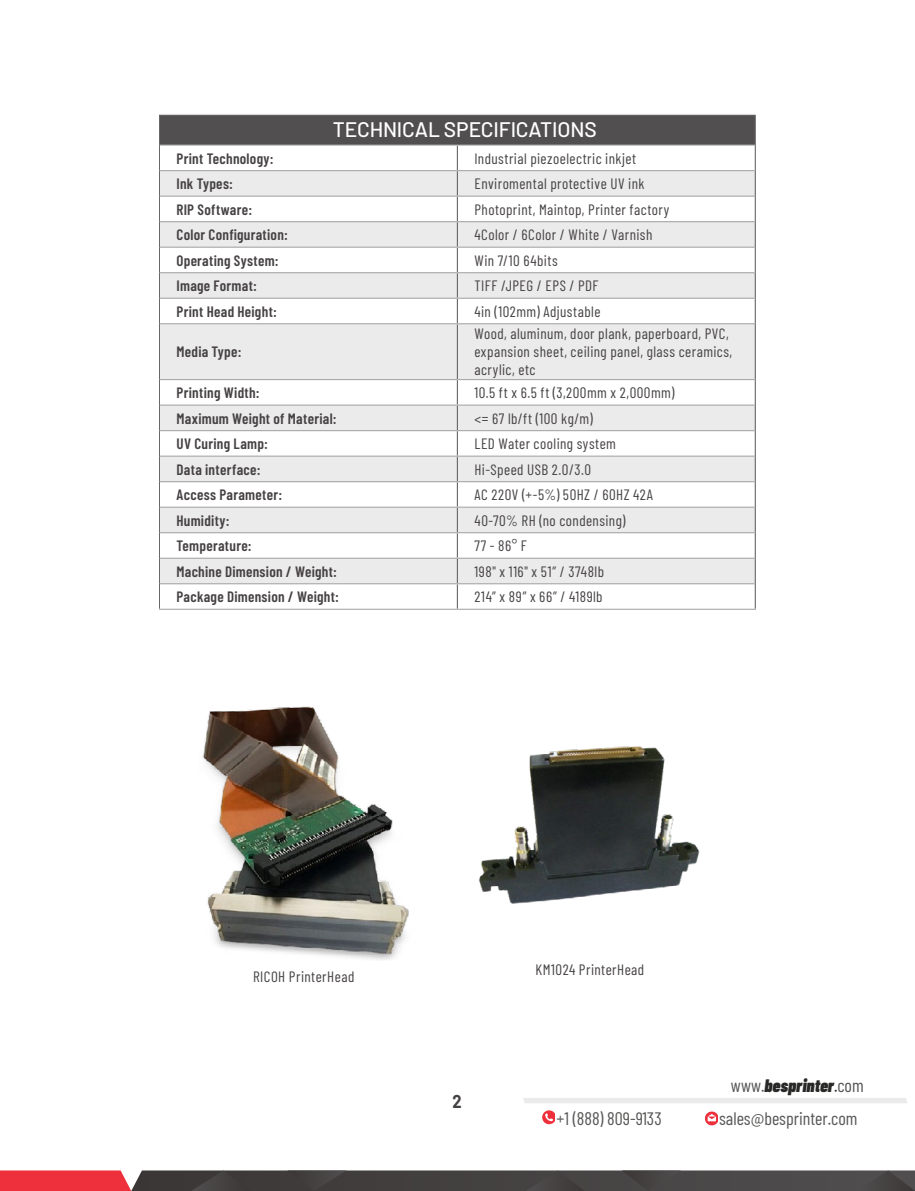
<style>
.page{position:relative;width:915px;height:1191px;background:#fff}
.page>*{position:absolute;margin:0;border:0;box-sizing:border-box;transform-origin:0 0}
.t1{font:500 21px "Barlow";letter-spacing:-.01em;color:#fff}
.t2{font:700 18.15px "Barlow";color:#464243;scale:.91 1}
.t3{font:18px "Barlow Condensed";color:#575756}
.t4{font:italic 900 18px "Barlow Condensed";color:#282827}
.t5{font:15px/18px "Barlow Condensed";letter-spacing:.03em;color:#464243}
.t6{font:600 15px "Barlow Condensed";letter-spacing:.02em;color:#464243}
.t7{font:15px "Barlow";letter-spacing:.01em;color:#514f50}
.t8{font:700 15px "Barlow";color:#464243}
.s1{font-weight:400;color:#514f50}
.s2{font-weight:400;font-style:normal;color:#555454}
.s3{font-weight:400;font-style:normal}
</style>
<div class="page">
<svg style="left:0;top:1170px;width:914px;height:21px"></svg>
<div style="left:523px;top:1098px;width:384px;height:5px;background:#ebebeb"></div>
<svg style="left:542px;top:1110px;width:13px;height:14px"></svg>
<svg style="left:705px;top:1111px;width:13px;height:14px"></svg>
<div style="left:159px;top:115px;width:596px;height:30px;background:#514f50"></div>
<svg style="left:160px;top:171px;width:594px;height:412px;fill:#ebebeb"></svg>
<hr style="left:456px;top:146px;width:2px;height:24px;background:#696768">
<hr style="left:456px;top:171px;width:2px;height:25px;background:#696768">
<hr style="left:456px;top:197px;width:2px;height:24px;background:#696768">
<hr style="left:456px;top:222px;width:2px;height:25px;background:#696768">
<hr style="left:456px;top:248px;width:2px;height:24px;background:#696768">
<hr style="left:456px;top:273px;width:2px;height:25px;background:#696768">
<hr style="left:456px;top:299px;width:2px;height:24px;background:#696768">
<svg style="left:754px;top:144px;width:1px;height:180px"></svg>
<hr style="left:456px;top:324px;width:2px;height:55px;background:#696768">
<hr style="left:754px;top:324px;width:1px;height:55px;background:#696768">
<hr style="left:456px;top:380px;width:2px;height:24px;background:#696768">
<hr style="left:456px;top:406px;width:2px;height:24px;background:#696768">
<hr style="left:456px;top:431px;width:2px;height:24px;background:#696768">
<hr style="left:456px;top:457px;width:2px;height:24px;background:#696768">
<hr style="left:456px;top:482px;width:2px;height:24px;background:#696768">
<hr style="left:456px;top:508px;width:2px;height:24px;background:#696768">
<hr style="left:456px;top:533px;width:2px;height:24px;background:#696768">
<hr style="left:456px;top:559px;width:2px;height:24px;background:#696768">
<hr style="left:456px;top:584px;width:2px;height:24px;background:#696768">
<svg style="left:754px;top:379px;width:1px;height:229px"></svg>
<hr style="left:159px;top:115px;width:298px;height:1px;background:#696768">
<hr style="left:457px;top:115px;width:298px;height:1px;background:#696768">
<svg style="left:159px;top:116px;width:1px;height:208px"></svg>
<hr style="left:159px;top:324px;width:1px;height:55px;background:#696768">
<svg style="left:159px;top:379px;width:1px;height:229px"></svg>
<hr style="left:160px;top:144px;width:297px;height:2px;background:#a8a8ac">
<hr style="left:457px;top:144px;width:297px;height:2px;background:#a8a8ac">
<hr style="left:160px;top:170px;width:297px;height:1px;background:#a8a8ac">
<hr style="left:457px;top:170px;width:297px;height:1px;background:#a8a8ac">
<hr style="left:160px;top:196px;width:297px;height:1px;background:#a8a8ac">
<hr style="left:457px;top:196px;width:297px;height:1px;background:#a8a8ac">
<hr style="left:160px;top:221px;width:297px;height:1px;background:#a8a8ac">
<hr style="left:457px;top:221px;width:297px;height:1px;background:#a8a8ac">
<hr style="left:160px;top:247px;width:297px;height:1px;background:#a8a8ac">
<hr style="left:457px;top:247px;width:297px;height:1px;background:#a8a8ac">
<hr style="left:160px;top:272px;width:297px;height:1px;background:#a8a8ac">
<hr style="left:457px;top:272px;width:297px;height:1px;background:#a8a8ac">
<hr style="left:160px;top:298px;width:297px;height:1px;background:#a8a8ac">
<hr style="left:457px;top:298px;width:297px;height:1px;background:#a8a8ac">
<hr style="left:160px;top:323px;width:297px;height:1px;background:#a8a8ac">
<hr style="left:457px;top:323px;width:297px;height:1px;background:#a8a8ac">
<hr style="left:160px;top:379px;width:297px;height:1px;background:#a8a8ac">
<hr style="left:457px;top:379px;width:297px;height:1px;background:#a8a8ac">
<hr style="left:160px;top:404px;width:297px;height:2px;background:#a8a8ac">
<hr style="left:457px;top:404px;width:297px;height:2px;background:#a8a8ac">
<hr style="left:160px;top:430px;width:297px;height:1px;background:#a8a8ac">
<hr style="left:457px;top:430px;width:297px;height:1px;background:#a8a8ac">
<hr style="left:160px;top:455px;width:297px;height:2px;background:#a8a8ac">
<hr style="left:457px;top:455px;width:297px;height:2px;background:#a8a8ac">
<hr style="left:160px;top:481px;width:297px;height:1px;background:#a8a8ac">
<hr style="left:457px;top:481px;width:297px;height:1px;background:#a8a8ac">
<hr style="left:160px;top:506px;width:297px;height:2px;background:#a8a8ac">
<hr style="left:457px;top:506px;width:297px;height:2px;background:#a8a8ac">
<hr style="left:160px;top:532px;width:297px;height:1px;background:#a8a8ac">
<hr style="left:457px;top:532px;width:297px;height:1px;background:#a8a8ac">
<hr style="left:160px;top:557px;width:297px;height:2px;background:#a8a8ac">
<hr style="left:457px;top:557px;width:297px;height:2px;background:#a8a8ac">
<hr style="left:160px;top:583px;width:297px;height:1px;background:#a8a8ac">
<hr style="left:457px;top:583px;width:297px;height:1px;background:#a8a8ac">
<hr style="left:159px;top:608px;width:298px;height:2px;background:#a8a8ac">
<hr style="left:457px;top:608px;width:298px;height:2px;background:#a8a8ac">
<img style="left:202px;top:706px;width:207px;height:254px">
<img style="left:478px;top:746px;width:222px;height:158px">
<p class="t1" style="left:333px;top:114px;width:265px">TECHNICAL SPECIFICATIONS</p>
<p class="t6" style="left:176px;top:147px;width:99px">Print Technology:</p>
<p class="t5" style="left:474px;top:148px;width:163px">Industrial piezoelectric inkjet</p>
<p class="t6" style="left:176px;top:173px;width:58px">Ink Types:</p>
<p class="t5" style="left:474px;top:173px;width:171px">Enviromental protective UV ink</p>
<p class="t6" style="left:176px;top:198px;width:77px">RIP Software:</p>
<p class="t5" style="left:474px;top:199px;width:196px">Photoprint, Maintop, Printer factory</p>
<p class="t6" style="left:176px;top:224px;width:113px">Color Configuration:</p>
<p class="t5" style="left:474px;top:225px;width:179px">4Color / 6Color / White / Varnish</p>
<p class="t6" style="left:176px;top:249px;width:104px">Operating System:</p>
<p class="t5" style="left:474px;top:250px;width:85px">Win 7/10 64bits</p>
<p class="t6" style="left:176px;top:275px;width:82px">Image Format:</p>
<p class="t5" style="left:474px;top:276px;width:126px">TIFF /JPEG / EPS / PDF</p>
<p class="t6" style="left:176px;top:300px;width:102px">Print Head Height:</p>
<p class="t5" style="left:474px;top:301px;width:127px">4in (102mm) Adjustable</p>
<p class="t6" style="left:176px;top:341px;width:67px">Media Type:</p>
<p class="t5" style="left:474px;top:324px;width:259px">Wood, aluminum, door plank, paperboard, PVC, expansion sheet, ceiling panel, glass ceramics, acrylic, etc</p>
<p class="t6" style="left:176px;top:382px;width:85px">Printing Width:</p>
<p class="t5" style="left:474px;top:382px;width:201px">10.5 ft x 6.5 ft (3,200mm x 2,000mm)</p>
<p class="t6" style="left:176px;top:407px;width:162px">Maximum Weight of Material:</p>
<p class="t5" style="left:474px;top:408px;width:120px">&lt;= 67 lb/ft (100 kg/m)</p>
<p class="t6" style="left:176px;top:433px;width:93px">UV Curing Lamp:</p>
<p class="t5" style="left:474px;top:433px;width:143px">LED Water cooling system</p>
<p class="t6" style="left:176px;top:458px;width:85px">Data interface:</p>
<p class="t5" style="left:474px;top:459px;width:118px">Hi-Speed USB 2.0/3.0</p>
<p class="t6" style="left:176px;top:484px;width:107px">Access Parameter:</p>
<p class="t5" style="left:474px;top:484px;width:180px">AC 220V (+-5%) 50HZ / 60HZ 42A</p>
<p class="t6" style="left:176px;top:509px;width:54px">Humidity:</p>
<p class="t5" style="left:474px;top:510px;width:153px">40-70% RH (no condensing)</p>
<p class="t6" style="left:176px;top:535px;width:77px">Temperature:</p>
<p class="t5" style="left:474px;top:535px;width:54px">77 - 86° F</p>
<p class="t6" style="left:176px;top:560px;width:162px">Machine Dimension / Weight:</p>
<p class="t5" style="left:474px;top:561px;width:131px">198" x 116" x 51” / 3748lb</p>
<p class="t6" style="left:176px;top:586px;width:164px">Package Dimension / Weight:</p>
<p class="t5" style="left:474px;top:586px;width:130px">214” x 89” x 66” / 4189lb</p>
<p class="t5" style="left:253px;top:966px;width:103px">RICOH PrinterHead</p>
<p class="t2" style="left:452px;top:1088px;width:12px">2</p>
<p class="t5" style="left:535px;top:959px;width:110px">KM1024 PrinterHead</p>
<p class="t8" style="left:737px;top:1072px;width:136px"><span class="s1">www.</span>bescutter<span class="s1">.com</span></p>
<p class="t4" style="left:730px;top:1074px;width:134px"><span class="s2">www.</span>besprinter<span class="s3">.</span><span class="s2">com</span></p>
<p class="t7" style="left:566px;top:1105px;width:114px">+1 (888) 525-2897</p>
<p class="t7" style="left:728px;top:1105px;width:145px">sales@bescutter.com</p>
<p class="t3" style="left:556px;top:1105px;width:106px">+1 (888) 809-9133</p>
<p class="t3" style="left:719px;top:1105px;width:140px">sales@besprinter.com</p>
</div>
